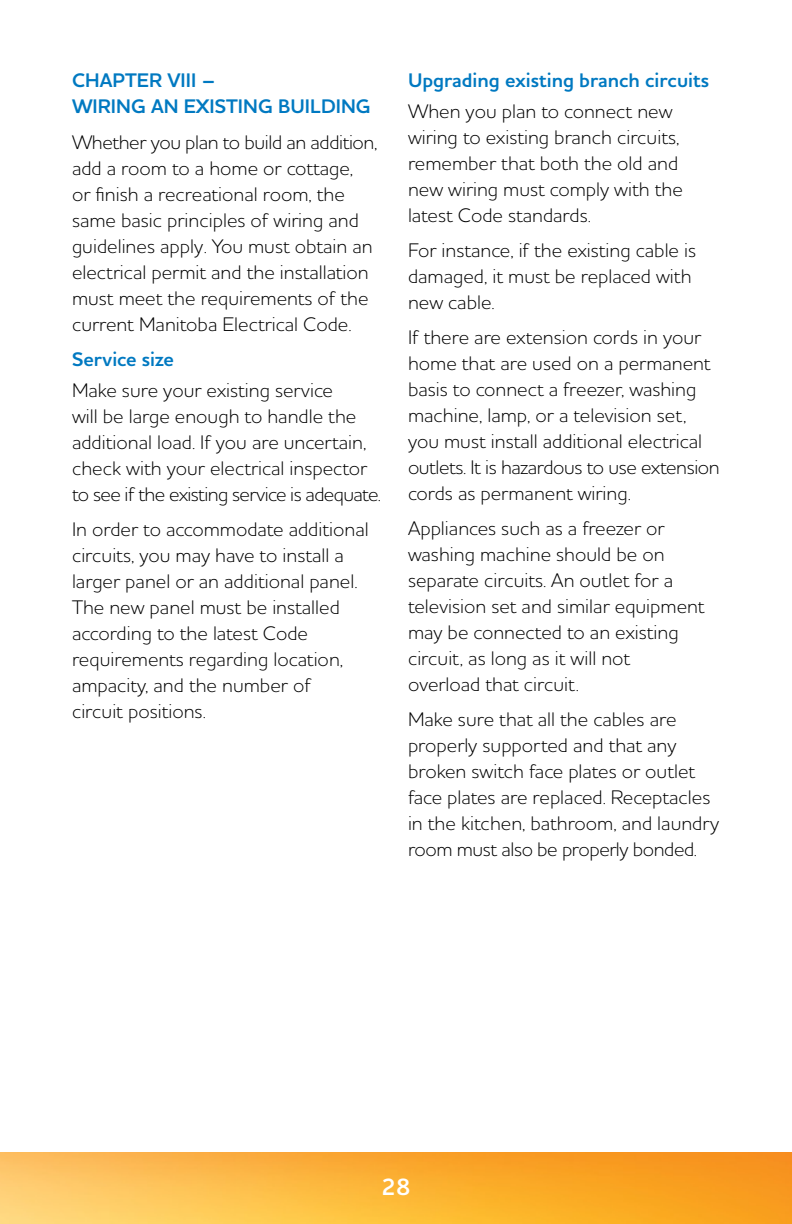
<style>
.page{position:relative;width:792px;height:1224px;background:#fff}
.page>*{position:absolute;margin:0;border:0;box-sizing:border-box;transform-origin:0 0}
.t1{font:700 24px "MH Houschka Std";color:#fff}
.t2{font:300 20px/26px "MH Houschka Std";color:#000}
.t3{font:700 20px/26px "MH Houschka Std";color:#0079c1}
</style>
<div class="page">
<img style="left:0;top:1152px;width:792px;height:72px">
<p class="t3" style="left:72px;top:67px;width:300px">CHAPTER VIII –<br>WIRING AN EXISTING BUILDING</p>
<p class="t2" style="left:72px;top:129px;width:307px">Whether you plan to build an addition, add a room to a home or cottage,<br>or finish a recreational room, the same basic principles of wiring and guidelines apply. You must obtain an electrical permit and the installation must meet the requirements of the current Manitoba Electrical Code.</p>
<p class="t3" style="left:72px;top:346px;width:103px">Service size</p>
<p class="t2" style="left:72px;top:376px;width:311px">Make sure your existing service<br>will be large enough to handle the additional load. If you are uncertain, check with your electrical inspector to see if the existing service is adequate.</p>
<p class="t2" style="left:72px;top:515px;width:298px">In order to accommodate additional circuits, you may have to install a larger panel or an additional panel.<br>The new panel must be installed according to the latest Code requirements regarding location, ampacity, and the number of<br>circuit positions.</p>
<p class="t3" style="left:408px;top:67px;width:303px">Upgrading existing branch circuits</p>
<p class="t2" style="left:408px;top:97px;width:276px">When you plan to connect new wiring to existing branch circuits, remember that both the old and new wiring must comply with the latest Code standards.</p>
<p class="t2" style="left:408px;top:236px;width:290px">For instance, if the existing cable is damaged, it must be replaced with new cable.</p>
<p class="t2" style="left:408px;top:323px;width:313px">If there are extension cords in your home that are used on a permanent basis to connect a freezer, washing machine, lamp, or a television set, you must install additional electrical outlets. It is hazardous to use extension cords as permanent wiring.</p>
<p class="t2" style="left:408px;top:514px;width:298px">Appliances such as a freezer or washing machine should be on separate circuits. An outlet for a television set and similar equipment may be connected to an existing circuit, as long as it will not overload that circuit.</p>
<p class="t2" style="left:408px;top:705px;width:313px">Make sure that all the cables are properly supported and that any broken switch face plates or outlet face plates are replaced. Receptacles in the kitchen, bathroom, and laundry room must also be properly bonded.</p>
<p class="t1" style="left:382px;top:1171px;width:30px">28</p>
</div>
